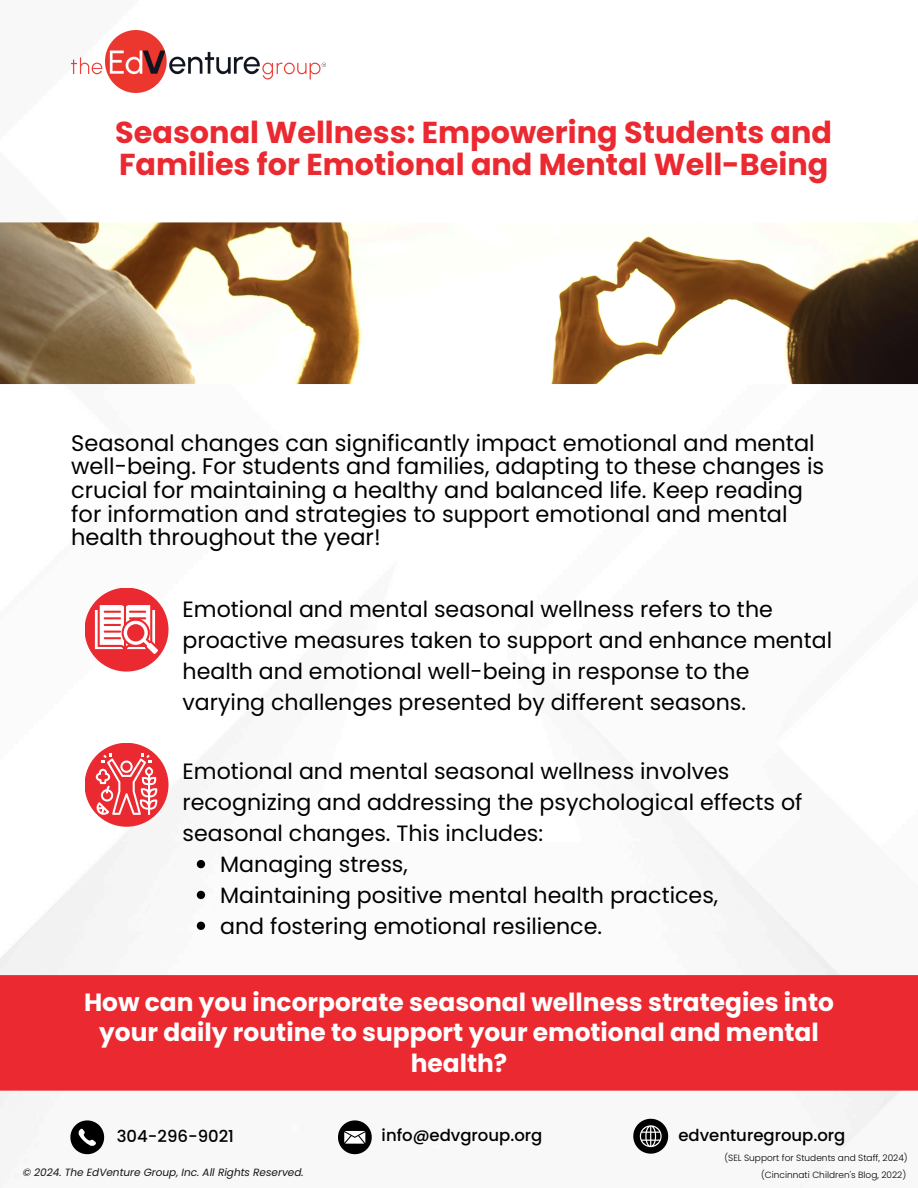
<style>
.page{position:relative;width:918px;height:1188px;background:#fff}
.page>*{position:absolute;margin:0;border:0;box-sizing:border-box;transform-origin:0 0}
.t1{font:700 30.3px/31.5px "Poppins";color:#eb2930}
.t2{font:700 24.9px/30.3px "Poppins";color:#fff;text-align:center}
.t3{font:22.5px/23.7px "Poppins";color:#000}
.t4{font:22.2px/30.9px "Poppins";color:#000}
.t5{font:500 16.5px "Poppins";color:#000}
.t6{font:italic 10.5px "Poppins";color:#171310}
.t7{font:300 9px "Poppins";color:#000}
</style>
<div class="page">
<img style="left:0;top:63px;width:918px;height:1096px">
<img style="left:71px;top:30px;width:254px;height:62px">
<svg style="left:338px;top:1120px;width:34px;height:34px"></svg>
<svg style="left:70px;top:1120px;width:34px;height:34px"></svg>
<svg style="left:633px;top:1119px;width:35px;height:35px"></svg>
<img style="left:0;top:222px;width:918px;height:162px">
<div style="left:85px;top:588px;width:84px;height:84px;background:#eb2930;border-radius:50%"></div>
<svg style="left:95px;top:605px;width:63px;height:49px"></svg>
<div style="left:85px;top:743px;width:84px;height:84px;background:#eb2930;border-radius:50%"></div>
<svg style="left:96px;top:753px;width:61px;height:62px"></svg>
<svg style="left:197px;top:860px;width:8px;height:8px"></svg>
<svg style="left:197px;top:891px;width:8px;height:8px"></svg>
<svg style="left:197px;top:922px;width:8px;height:8px"></svg>
<div style="left:0;top:975px;width:918px;height:116px;background:#eb2930"></div>
<p class="t1" style="left:115px;top:117px;width:718px">Seasonal Wellness: Empowering Students and<br>Families for Emotional and Mental Well-Being</p>
<h3 class="t3" style="left:71px;top:431px;width:755px">Seasonal changes can significantly impact emotional and mental well-being. For students and families, adapting to these changes is crucial for maintaining a healthy and balanced life. Keep reading for information and strategies to support emotional and mental health throughout the year!</h3>
<p class="t4" style="left:183px;top:594px;width:651px">Emotional and mental seasonal wellness refers to the proactive measures taken to support and enhance mental health and emotional well-being in response to the varying challenges presented by different seasons.</p>
<h4 class="t4" style="left:183px;top:756px;width:621px">Emotional and mental seasonal wellness involves recognizing and addressing the psychological effects of seasonal changes. This includes:</h4>
<p class="t4" style="left:220px;top:849px;width:189px">Managing stress,</p>
<p class="t4" style="left:220px;top:879px;width:500px">Maintaining positive mental health practices,</p>
<p class="t4" style="left:220px;top:910px;width:383px">and fostering emotional resilience.</p>
<h2 class="t2" style="left:84px;top:987px;width:751px">How can you incorporate seasonal wellness strategies into your daily routine to support your emotional and mental health?</h2>
<h1 class="t5" style="left:117px;top:1125px;width:119px">304-296-9021</h1>
<p class="t5" style="left:382px;top:1124px;width:162px">info@edvgroup.org</p>
<p class="t5" style="left:678px;top:1123px;width:168px">edventuregroup.org</p>
<p class="t6" style="left:23px;top:1165px;width:282px">© 2024. The EdVenture Group, Inc. All Rights Reserved.</p>
<p class="t7" style="left:724px;top:1152px;width:185px">(SEL Support for Students and Staff, 2024)</p>
<h5 class="t7" style="left:761px;top:1168px;width:147px">(Cincinnati Children's Blog, 2022)</h5>
</div>
